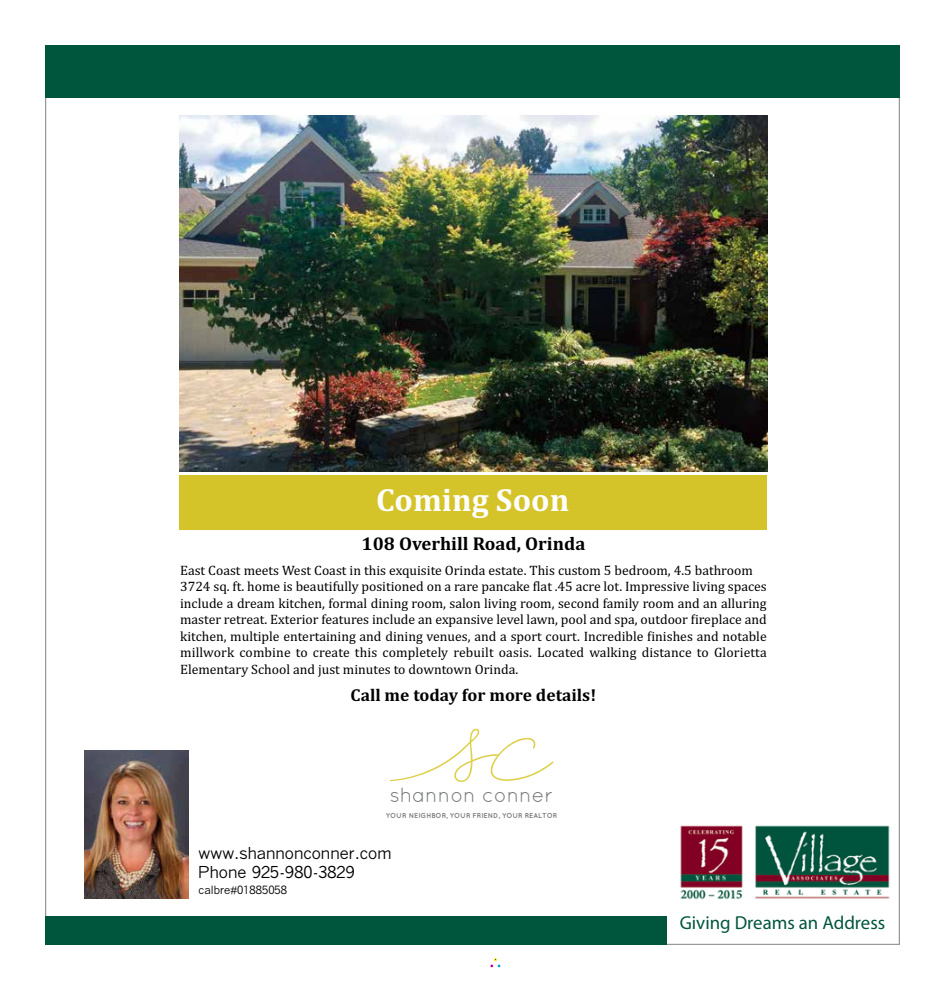
<style>
.page{position:relative;width:945px;height:990px;background:#fff}
.page>*{position:absolute;margin:0;border:0;box-sizing:border-box;transform-origin:0 0}
.t1{font:700 32.5px "Cambria";color:#fff}
.t2{font:20.5px "Quicksand";color:#76787a}
.t3{font:18.88px "Myriad Pro";color:#00553d}
.t4{font:700 18.75px "Cambria";color:#000}
.t5{font:700 17.5px "Cambria";color:#000}
.t6{font:16.25px/19.5px "Quick Type";color:#000}
.t7{font:13.75px/16.5px "Cambria";color:#000}
.t8{font:11.25px "Quick Type";color:#000}
.t9{font:700 7.12px "Quicksand";color:#76787a}
</style>
<div class="page">
<div style="left:490px;top:958px;width:11px;height:10px;border:1px solid #fff"></div>
<div style="left:45px;top:45px;width:855px;height:52px;background:#00553d"></div>
<div style="left:45px;top:917px;width:622px;height:28px;background:#00553d"></div>
<svg style="left:390px;top:729px;width:163px;height:53px"></svg>
<div style="left:179px;top:475px;width:587px;height:54px;background:#d4c329"></div>
<img style="left:85px;top:750px;width:104px;height:148px">
<img style="left:179px;top:115px;width:589px;height:357px">
<img style="left:680px;top:825px;width:210px;height:75px">
<h1 class="t1" style="left:376px;top:477px;width:195px">Coming Soon</h1>
<h3 class="t4" style="left:362px;top:531px;width:225px">108 Overhill Road, Orinda</h3>
<p class="t7" style="left:180px;top:562px;width:588px">East Coast meets West Coast in this exquisite Orinda estate. This custom 5 bedroom, 4.5 bathroom 3724 sq. ft. home is beautifully positioned on a rare pancake flat .45 acre lot. Impressive living spaces include a dream kitchen, formal dining room, salon living room, second family room and an alluring master retreat. Exterior features include an expansive level lawn, pool and spa, outdoor fireplace and kitchen, multiple entertaining and dining venues, and a sport court. Incredible finishes and notable millwork combine to create this completely rebuilt oasis. Located walking distance to Glorietta Elementary School and just minutes to downtown Orinda.</p>
<p class="t5" style="left:351px;top:683px;width:247px">Call me today for more details!</p>
<h2 class="t2" style="left:390px;top:783px;width:165px">shannon conner</h2>
<p class="t9" style="left:386px;top:811px;width:173px">YOUR NEIGHBOR, YOUR FRIEND, YOUR REALTOR</p>
<p class="t6" style="left:199px;top:844px;width:194px">www.shannonconner.com<br>Phone 925-980-3829</p>
<p class="t8" style="left:199px;top:884px;width:90px">calbre#01885058</p>
<h3 class="t3" style="left:680px;top:911px;width:207px">Giving Dreams an Address</h3>
</div>
